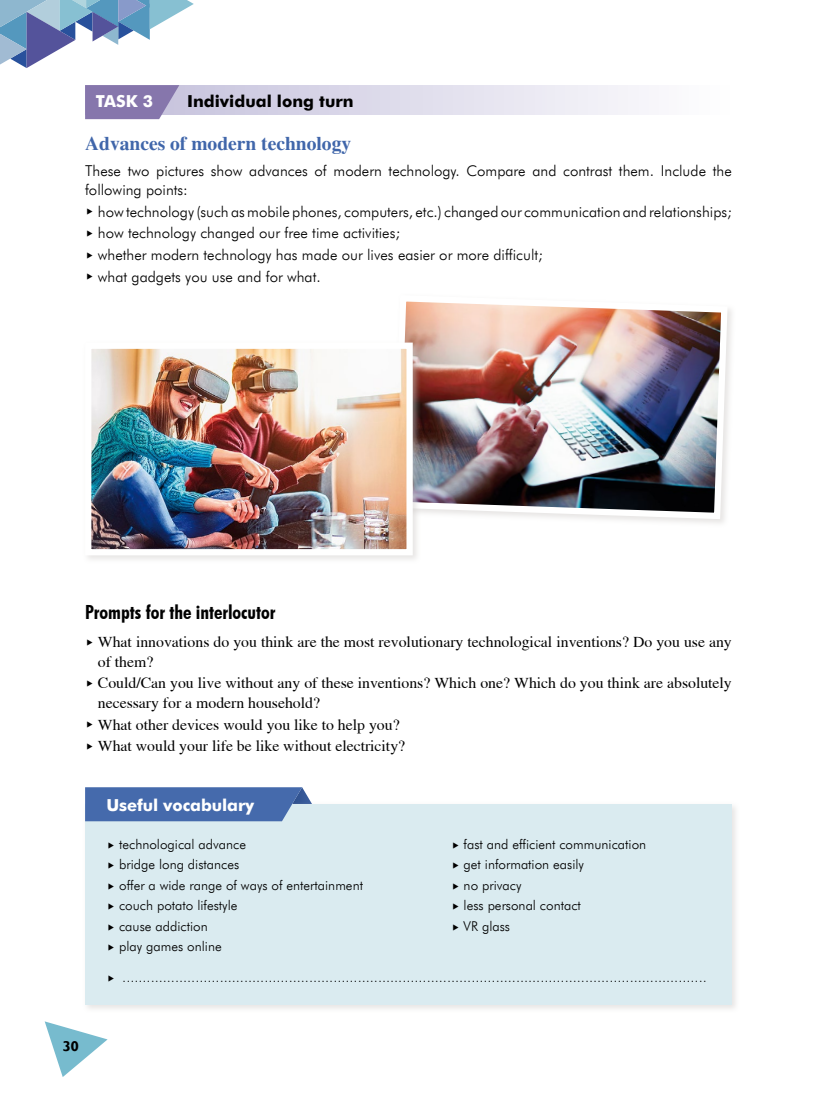
<style>
.page{position:relative;width:817px;height:1098px;background:#fff}
.page>*{position:absolute;margin:0;border:0;box-sizing:border-box;transform-origin:0 0}
.t1{font:700 19.5px "Toronto";color:#4066aa}
.t2{font:19.5px "Futura B Con HU Bold Condensed";color:#000}
.t3{font:16.5px "Futura HU Bold";letter-spacing:-.005em;color:#fff}
.t4{font:16.5px "Futura HU Bold";color:#000}
.t5{font:15.75px/19.5px "Toronto";color:#000}
.t6{font:15px/21.6px "Futura Lt HU Light";color:#000}
.t7{font:14.55px "Humanist 521 HU Bold";color:#000}
.t8{font:13.5px "Futura Lt HU Light";color:#000}
.t9{font:12px "Futura Lt HU Light";color:#000}
</style>
<div class="page">
<svg style="left:179px;top:85px;width:460px;height:30px;background:#dfddeb"></svg>
<svg style="left:85px;top:85px;width:94px;height:34px;background:#8e7fb2"></svg>
<div style="left:82px;top:801px;width:658px;height:211px;background:#d0ccca;opacity:.5"></div>
<div style="left:85px;top:804px;width:646px;height:199px;background:#daebf0"></div>
<img style="left:404px;top:301px;width:326px;height:221px">
<div style="left:82px;top:340px;width:339px;height:224px;background:#d0ccca;opacity:.5"></div>
<img style="left:92px;top:349px;width:313px;height:199px">
<div style="left:85px;top:342px;width:327px;height:213px;border:6px solid #fff"></div>
<svg style="left:85px;top:787px;width:237px;height:34px;background:#5678b3"></svg>
<svg style="left:0;top:0;width:194px;height:68px"></svg>
<svg style="left:45px;top:1021px;width:63px;height:55px"></svg>
<p class="t3" style="left:96px;top:91px;width:59px">TASK 3</p>
<p class="t4" style="left:187px;top:91px;width:168px">Individual long turn</p>
<h1 class="t1" style="left:85px;top:131px;width:267px">Advances of modern technology</h1>
<p class="t6" style="left:85px;top:160px;width:648px;line-height:19.5px">These two pictures show advances of modern technology. Compare and contrast them. Include the following points:</p>
<p class="t6" style="left:98px;top:200px;width:635px">how technology (such as mobile phones, computers, etc.) changed our communication and relationships; how technology changed our free time activities;<br>whether modern technology has made our lives easier or more difficult;<br>what gadgets you use and for what.</p>
<h1 class="t2" style="left:85px;top:600px;width:192px">Prompts for the interlocutor</h1>
<p class="t5" style="left:98px;top:632px;width:635px">What innovations do you think are the most revolutionary technological inventions? Do you use any of them?</p>
<p class="t5" style="left:98px;top:673px;width:635px">Could/Can you live without any of these inventions? Which one? Which do you think are absolutely necessary for a modern household?</p>
<p class="t5" style="left:98px;top:713px;width:309px;line-height:21.6px">What other devices would you like to help you?<br>What would your life be like without electricity?</p>
<p class="t3" style="left:106px;top:794px;width:149px">Useful vocabulary</p>
<p class="t7" style="left:63px;top:1036px;width:17px">30</p>
<p class="t8" style="left:119px;top:835px;width:128px">technological advance</p>
<p class="t8" style="left:463px;top:835px;width:184px">fast and efficient communication</p>
<p class="t8" style="left:119px;top:855px;width:122px">bridge long distances</p>
<p class="t8" style="left:463px;top:855px;width:122px">get information easily</p>
<p class="t8" style="left:119px;top:876px;width:245px">offer a wide range of ways of entertainment</p>
<p class="t8" style="left:463px;top:876px;width:59px">no privacy</p>
<p class="t8" style="left:119px;top:896px;width:120px">couch potato lifestyle</p>
<p class="t8" style="left:463px;top:896px;width:119px">less personal contact</p>
<p class="t8" style="left:119px;top:917px;width:90px">cause addiction</p>
<p class="t8" style="left:463px;top:917px;width:48px">VR glass</p>
<p class="t8" style="left:119px;top:937px;width:104px">play games online</p>
<p class="t9" style="left:123px;top:970px;width:585px">................................................................................................................................................</p>
</div>
